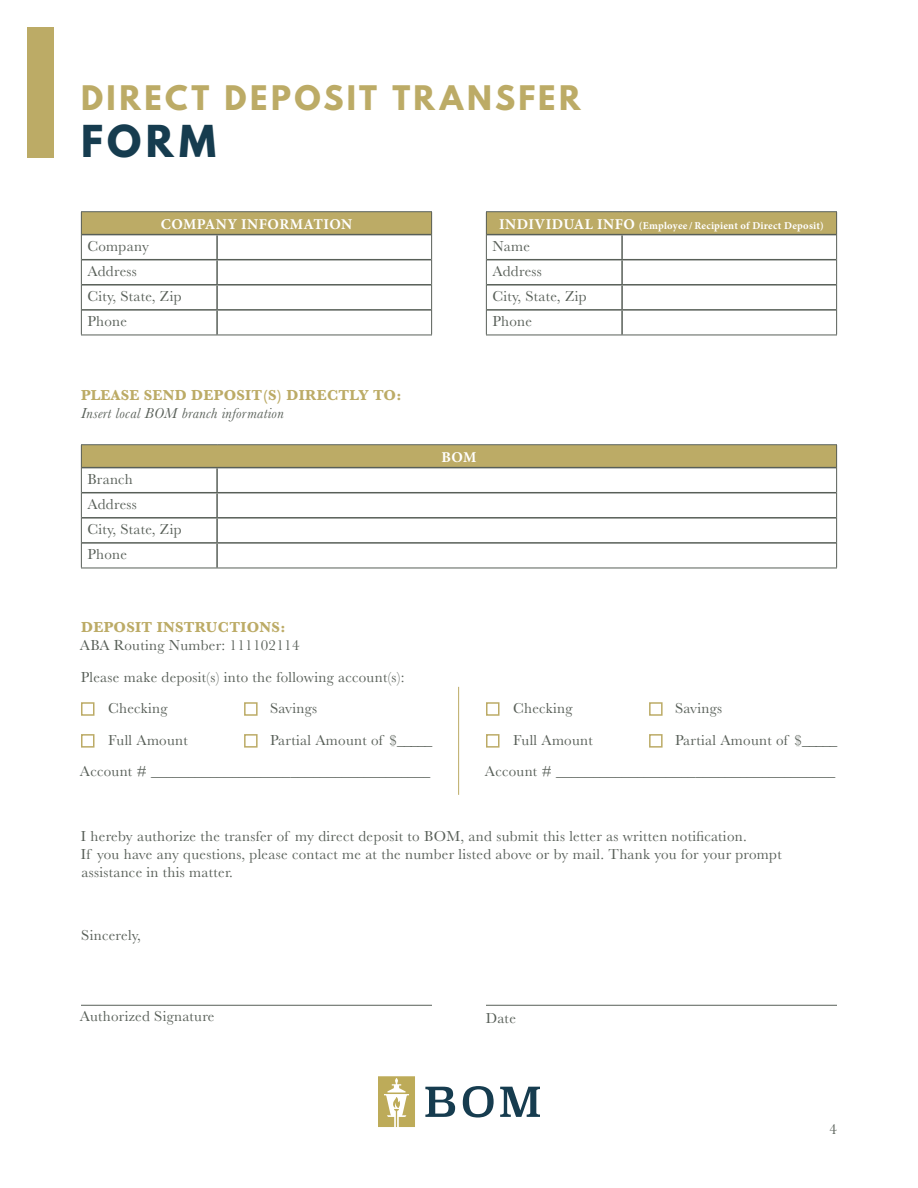
<style>
.page{position:relative;width:918px;height:1188px;background:#fff}
.page>*{position:absolute;margin:0;border:0;box-sizing:border-box;transform-origin:0 0}
.t1{font:700 39px "League Spartan";color:#163c4f}
.t2{font:700 30px "League Spartan";letter-spacing:.115em;color:#bcab66}
.t3{font:15px/25px "Baskerville";letter-spacing:.02em;color:#585f58}
.t4{font:700 15px "Baskerville";letter-spacing:.02em;color:#bcab66}
.t5{font:italic 15px "Baskerville";letter-spacing:.02em;color:#585f58}
.t6{font:700 15px "Minion Pro";letter-spacing:.03em;color:#fff}
.t7{font:700 10.5px "Minion Pro";letter-spacing:.02em;color:#fff}
.s1{font-size:15px}
</style>
<div class="page">
<svg style="left:378px;top:1077px;width:37px;height:50px"></svg>
<svg style="left:425px;top:1087px;width:30px;height:30px"></svg>
<svg style="left:463px;top:1086px;width:31px;height:32px"></svg>
<svg style="left:500px;top:1087px;width:40px;height:30px"></svg>
<div style="left:27px;top:27px;width:27px;height:130px;background:#bcab66"></div>
<div style="left:81px;top:212px;width:351px;height:23px;background:#bcab66"></div>
<hr style="left:216px;top:235px;width:2px;height:24px;background:#585f58">
<hr style="left:216px;top:260px;width:2px;height:24px;background:#585f58">
<hr style="left:216px;top:286px;width:2px;height:23px;background:#585f58">
<hr style="left:216px;top:311px;width:2px;height:24px;background:#585f58">
<svg style="left:431px;top:212px;width:1px;height:123px"></svg>
<hr style="left:81px;top:211px;width:136px;height:1px;background:#585f58">
<hr style="left:217px;top:211px;width:215px;height:1px;background:#585f58">
<svg style="left:81px;top:212px;width:1px;height:123px"></svg>
<hr style="left:81px;top:335px;width:136px;height:1px;background:#585f58">
<hr style="left:217px;top:335px;width:215px;height:1px;background:#585f58">
<hr style="left:82px;top:234px;width:135px;height:1px;background:#585f58">
<hr style="left:217px;top:234px;width:214px;height:1px;background:#585f58">
<hr style="left:82px;top:259px;width:135px;height:1px;background:#585f58">
<hr style="left:217px;top:259px;width:214px;height:1px;background:#585f58">
<hr style="left:82px;top:284px;width:135px;height:2px;background:#585f58">
<hr style="left:217px;top:284px;width:214px;height:2px;background:#585f58">
<hr style="left:82px;top:309px;width:135px;height:2px;background:#585f58">
<hr style="left:217px;top:309px;width:214px;height:2px;background:#585f58">
<div style="left:486px;top:212px;width:351px;height:23px;background:#bcab66"></div>
<hr style="left:621px;top:235px;width:2px;height:24px;background:#585f58">
<hr style="left:621px;top:260px;width:2px;height:24px;background:#585f58">
<hr style="left:621px;top:286px;width:2px;height:23px;background:#585f58">
<hr style="left:621px;top:311px;width:2px;height:24px;background:#585f58">
<svg style="left:836px;top:212px;width:1px;height:123px"></svg>
<hr style="left:486px;top:211px;width:136px;height:1px;background:#585f58">
<hr style="left:622px;top:211px;width:215px;height:1px;background:#585f58">
<svg style="left:486px;top:212px;width:1px;height:123px"></svg>
<hr style="left:486px;top:335px;width:136px;height:1px;background:#585f58">
<hr style="left:622px;top:335px;width:215px;height:1px;background:#585f58">
<hr style="left:487px;top:234px;width:135px;height:1px;background:#585f58">
<hr style="left:622px;top:234px;width:214px;height:1px;background:#585f58">
<hr style="left:487px;top:259px;width:135px;height:1px;background:#585f58">
<hr style="left:622px;top:259px;width:214px;height:1px;background:#585f58">
<hr style="left:487px;top:284px;width:135px;height:2px;background:#585f58">
<hr style="left:622px;top:284px;width:214px;height:2px;background:#585f58">
<hr style="left:487px;top:309px;width:135px;height:2px;background:#585f58">
<hr style="left:622px;top:309px;width:214px;height:2px;background:#585f58">
<div style="left:81px;top:445px;width:756px;height:23px;background:#bcab66"></div>
<hr style="left:216px;top:468px;width:2px;height:24px;background:#585f58">
<hr style="left:216px;top:493px;width:2px;height:24px;background:#585f58">
<hr style="left:216px;top:519px;width:2px;height:23px;background:#585f58">
<hr style="left:216px;top:544px;width:2px;height:24px;background:#585f58">
<svg style="left:836px;top:445px;width:1px;height:123px"></svg>
<hr style="left:81px;top:444px;width:136px;height:1px;background:#585f58">
<hr style="left:217px;top:444px;width:620px;height:1px;background:#585f58">
<svg style="left:81px;top:445px;width:1px;height:123px"></svg>
<hr style="left:81px;top:568px;width:136px;height:1px;background:#585f58">
<hr style="left:217px;top:568px;width:620px;height:1px;background:#585f58">
<hr style="left:82px;top:467px;width:135px;height:1px;background:#585f58">
<hr style="left:217px;top:467px;width:619px;height:1px;background:#585f58">
<hr style="left:82px;top:492px;width:135px;height:1px;background:#585f58">
<hr style="left:217px;top:492px;width:619px;height:1px;background:#585f58">
<hr style="left:82px;top:517px;width:135px;height:2px;background:#585f58">
<hr style="left:217px;top:517px;width:619px;height:2px;background:#585f58">
<hr style="left:82px;top:542px;width:135px;height:2px;background:#585f58">
<hr style="left:217px;top:542px;width:619px;height:2px;background:#585f58">
<div style="left:81px;top:702px;width:13px;height:14px;border:2px solid #bcab66"></div>
<div style="left:486px;top:702px;width:14px;height:14px;border:2px solid #bcab66"></div>
<div style="left:244px;top:702px;width:14px;height:14px;border:2px solid #bcab66"></div>
<div style="left:649px;top:702px;width:14px;height:14px;border:2px solid #bcab66"></div>
<div style="left:81px;top:734px;width:13px;height:14px;border:2px solid #bcab66"></div>
<div style="left:486px;top:734px;width:14px;height:14px;border:2px solid #bcab66"></div>
<div style="left:244px;top:734px;width:14px;height:14px;border:2px solid #bcab66"></div>
<div style="left:649px;top:734px;width:14px;height:14px;border:2px solid #bcab66"></div>
<hr style="left:458px;top:687px;width:1px;height:108px;background:#bcab66">
<hr style="left:81px;top:1005px;width:351px;height:1px;background:#585f58">
<hr style="left:486px;top:1005px;width:351px;height:1px;background:#585f58">
<h2 class="t2" style="left:81px;top:75px;width:501px">DIRECT DEPOSIT TRANSFER</h2>
<h1 class="t1" style="left:81px;top:111px;width:137px">FORM</h1>
<p class="t6" style="left:161px;top:213px;width:193px">COMPANY INFORMATION</p>
<p class="t3" style="left:87px;top:234px;width:96px">Company<br>Address<br>City, State, Zip<br>Phone</p>
<p class="t7" style="left:499px;top:218px;width:326px"><span class="s1">INDIVIDUAL INFO</span> (Employee / Recipient of Direct Deposit)</p>
<p class="t3" style="left:492px;top:234px;width:96px">Name<br>Address<br>City, State, Zip<br>Phone</p>
<p class="t4" style="left:81px;top:384px;width:322px">PLEASE SEND DEPOSIT(S) DIRECTLY TO:</p>
<p class="t5" style="left:81px;top:403px;width:204px">Insert local BOM branch information</p>
<p class="t3" style="left:87px;top:467px;width:96px">Branch<br>Address<br>City, State, Zip<br>Phone</p>
<p class="t6" style="left:441px;top:446px;width:37px">BOM</p>
<p class="t4" style="left:81px;top:617px;width:206px">DEPOSIT INSTRUCTIONS:</p>
<p class="t3" style="left:80px;top:633px;width:221px">ABA Routing Number: 111102114</p>
<p class="t3" style="left:81px;top:665px;width:325px">Please make deposit(s) into the following account(s):</p>
<p class="t3" style="left:108px;top:696px;width:61px">Checking</p>
<p class="t3" style="left:270px;top:696px;width:49px">Savings</p>
<p class="t3" style="left:108px;top:728px;width:81px">Full Amount</p>
<p class="t3" style="left:80px;top:725px;width:354px;line-height:31.5px;text-align:right">Partial Amount of $_____<br>Account # ______________________________________</p>
<p class="t3" style="left:513px;top:696px;width:61px">Checking</p>
<p class="t3" style="left:675px;top:696px;width:49px">Savings</p>
<p class="t3" style="left:513px;top:728px;width:81px">Full Amount</p>
<p class="t3" style="left:485px;top:725px;width:354px;line-height:31.5px;text-align:right">Partial Amount of $_____<br>Account # ______________________________________</p>
<p class="t3" style="left:81px;top:827px;width:702px;line-height:18px">I hereby authorize the transfer of my direct deposit to BOM, and submit this letter as written notification.<br>If you have any questions, please contact me at the number listed above or by mail. Thank you for your prompt assistance in this matter.</p>
<p class="t3" style="left:81px;top:922px;width:61px">Sincerely,</p>
<p class="t3" style="left:80px;top:1003px;width:136px">Authorized Signature</p>
<p class="t3" style="left:486px;top:1005px;width:32px">Date</p>
<p class="t3" style="left:830px;top:1117px;width:9px">4</p>
</div>
